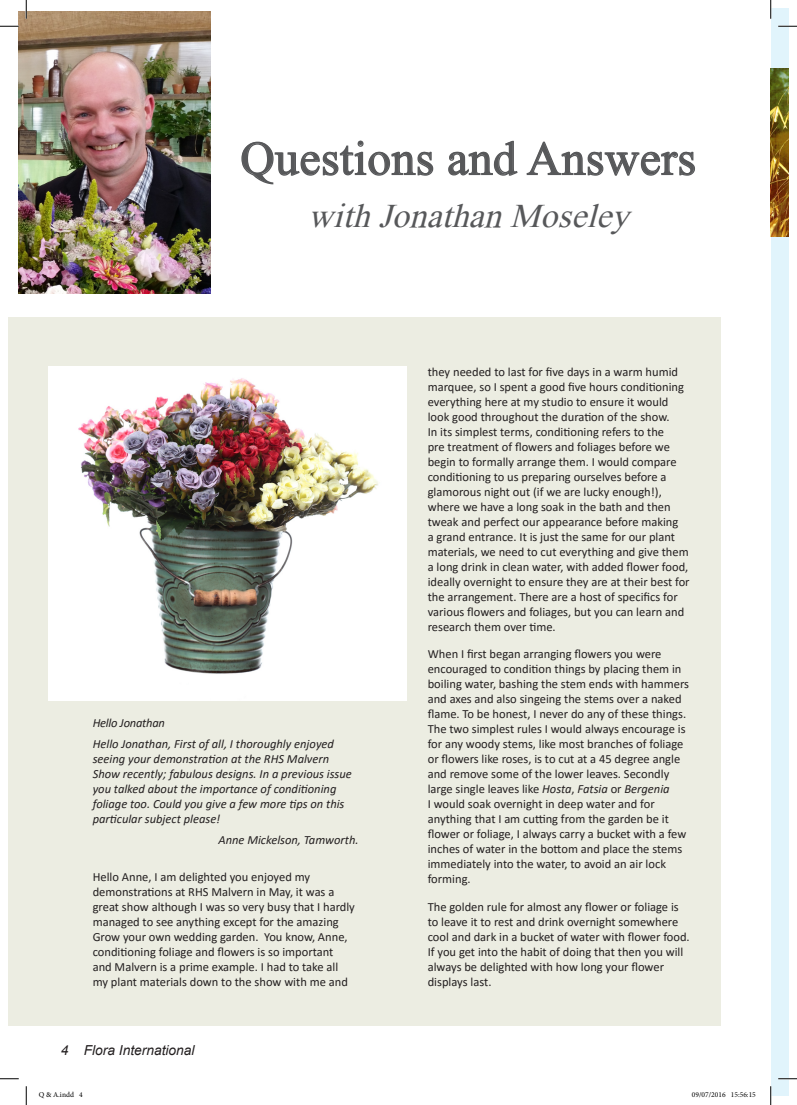
<style>
.page{position:relative;width:797px;height:1105px;background:#fff}
.page>*{position:absolute;margin:0;border:0;box-sizing:border-box;transform-origin:0 0}
.t1{font:47.5px "Mongolian Baiti";letter-spacing:.01em;color:#57585a}
.t2{font:italic 33.75px "Mongolian Baiti";color:#57585a}
.t3{font:italic 13.75px "Arial";color:#231f20}
.t4{font:12.5px/15px "Calibri";color:#231f20}
.t5{font:italic 12.5px/15px "Calibri";color:#231f20}
.t6{font:7.5px "Minion Pro";color:#000}
.s1{font-style:italic}
</style>
<div class="page">
<svg style="left:241px;top:140px;width:193px;height:45px"></svg>
<svg style="left:448px;top:140px;width:70px;height:36px"></svg>
<svg style="left:526px;top:141px;width:169px;height:35px"></svg>
<div style="left:9px;top:317px;width:712px;height:708px;background:#ecede2"></div>
<img style="left:48px;top:366px;width:358px;height:334px">
<div style="left:770px;top:9px;width:18px;height:1087px;background:#e1f4fc"></div>
<img style="left:770px;top:69px;width:18px;height:168px">
<img style="left:18px;top:12px;width:192px;height:282px">
<svg style="left:0;top:25px;width:19px;height:2px"></svg>
<svg style="left:778px;top:25px;width:19px;height:2px"></svg>
<svg style="left:0;top:1078px;width:19px;height:1px"></svg>
<svg style="left:778px;top:1078px;width:19px;height:1px"></svg>
<svg style="left:25px;top:0;width:2px;height:19px"></svg>
<svg style="left:25px;top:1086px;width:2px;height:19px"></svg>
<svg style="left:770px;top:0;width:1px;height:19px"></svg>
<svg style="left:770px;top:1086px;width:1px;height:19px"></svg>
<h1 class="t1" style="left:240px;top:133px;width:457px">Questions and Answers</h1>
<h2 class="t2" style="left:308px;top:197px;width:321px">withJonathanMoseley</h2>
<p class="t5" style="left:93px;top:711px;width:243px;line-height:21.2px">Hello Jonathan<br>Hello Jonathan, First of all, I thoroughly enjoyed</p>
<p class="t5" style="left:93px;top:751px;width:261px">seeing your demonstration at the RHS Malvern Show recently; fabulous designs. In a previous issue you talked about the importance of conditioning foliage too. Could you give a few more tips on this particular subject please!</p>
<p class="t5" style="left:218px;top:832px;width:142px">Anne Mickelson, Tamworth.</p>
<p class="t4" style="left:93px;top:868px;width:264px">Hello Anne, I am delighted you enjoyed my demonstrations at RHS Malvern in May, it was a great show although I was so very busy that I hardly managed to see anything except for the amazing Grow your own wedding garden. You know, Anne, conditioning foliage and flowers is so important and Malvern is a prime example. I had to take all my plant materials down to the show with me and</p>
<p class="t3" style="left:61px;top:1041px;width:135px">4 Flora International</p>
<p class="t4" style="left:428px;top:364px;width:263px">they needed to last for five days in a warm humid marquee, so I spent a good five hours conditioning everything here at my studio to ensure it would look good throughout the duration of the show.<br>In its simplest terms, conditioning refers to the<br>pre treatment of flowers and foliages before we begin to formally arrange them. I would compare conditioning to us preparing ourselves before a glamorous night out (if we are lucky enough!), where we have a long soak in the bath and then tweak and perfect our appearance before making<br>a grand entrance. It is just the same for our plant materials, we need to cut everything and give them a long drink in clean water, with added flower food, ideally overnight to ensure they are at their best for the arrangement. There are a host of specifics for various flowers and foliages, but you can learn and research them over time.</p>
<p class="t4" style="left:428px;top:646px;width:263px">When I first began arranging flowers you were encouraged to condition things by placing them in boiling water, bashing the stem ends with hammers and axes and also singeing the stems over a naked flame. To be honest, I never do any of these things.<br>The two simplest rules I would always encourage is for any woody stems, like most branches of foliage or flowers like roses, is to cut at a 45 degree angle and remove some of the lower leaves. Secondly large single leaves like <span class="s1">Hosta</span>, <span class="s1">Fatsia</span> or <span class="s1">Bergenia<br></span>I would soak overnight in deep water and for anything that I am cutting from the garden be it flower or foliage, I always carry a bucket with a few inches of water in the bottom and place the stems immediately into the water, to avoid an air lock forming.</p>
<p class="t4" style="left:428px;top:899px;width:263px">The golden rule for almost any flower or foliage is to leave it to rest and drink overnight somewhere cool and dark in a bucket of water with flower food.<br>If you get into the habit of doing that then you will always be delighted with how long your flower displays last.</p>
<p class="t6" style="left:39px;top:1090px;width:45px">Q &amp; A.indd 4</p>
<p class="t6" style="left:692px;top:1090px;width:65px">09/07/2016 15:56:15</p>
</div>
